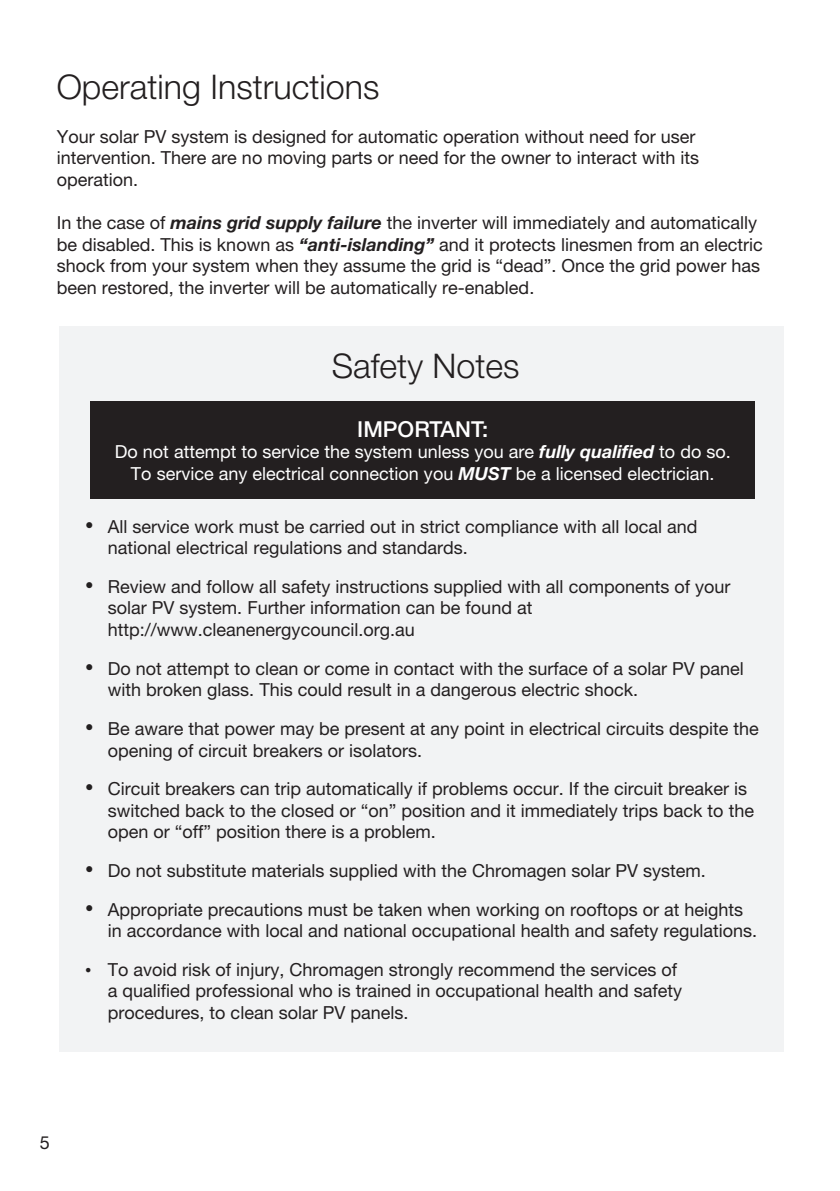
<style>
.page{position:relative;width:840px;height:1191px;background:#fff}
.page>*{position:absolute;margin:0;border:0;box-sizing:border-box;transform-origin:0 0}
.Paragraph_Style_3{font:300 34px "Helvetica Neue LT Pro";color:#231f20}
.t1{font:500 22px "Helvetica Neue LT Pro";color:#fff}
.t2{font:18px/21.6px "Helvetica Neue LT Pro";color:#231f20}
.t3{font:18px/21.6px "Helvetica Neue LT Pro";color:#fff;text-align:center}
.s1{font-weight:700;font-style:italic}
.s2{font-family:"Times New Roman";font-size:24px}
.s3{font-family:"Times New Roman"}
</style>
<div class="page">
<div style="left:59px;top:327px;width:723px;height:725px;background:#f2f3f4"></div>
<div style="left:91px;top:402px;width:663px;height:97px;background:#231f20"></div>
<p class="Paragraph_Style_3" style="left:57px;top:67px;width:324px">Operating Instructions</p>
<p class="t2" style="left:57px;top:125px;width:643px">Your solar PV system is designed for automatic operation without need for user intervention. There are no moving parts or need for the owner to interact with its operation.</p>
<p class="t2" style="left:57px;top:212px;width:707px">In the case of <span class="s1">mains grid supply failure</span> the inverter will immediately and automatically be disabled. This is known as <span class="s1">“anti-islanding”</span> and it protects linesmen from an electric shock from your system when they assume the grid is “dead”. Once the grid power has been restored, the inverter will be automatically re-enabled.</p>
<p class="Paragraph_Style_3" style="left:331px;top:345px;width:189px">Safety Notes</p>
<p class="t1" style="left:357px;top:416px;width:133px">IMPORTANT:</p>
<p class="t3" style="left:115px;top:441px;width:617px">Do not attempt to service the system unless you are <span class="s1">fully qualified</span> to do so.<br>To service any electrical connection you <span class="s1">MUST</span> be a licensed electrician.</p>
<p class="t2" style="left:108px;top:515px;width:591px;text-indent:-23px"><span class="s2">•</span> All service work must be carried out in strict compliance with all local and national electrical regulations and standards.</p>
<p class="t2" style="left:108px;top:575px;width:624px;text-indent:-23px"><span class="s2">•</span> Review and follow all safety instructions supplied with all components of your solar PV system. Further information can be found at http://www.cleanenergycouncil.org.au</p>
<p class="t2" style="left:108px;top:657px;width:637px;text-indent:-23px"><span class="s2">•</span> Do not attempt to clean or come in contact with the surface of a solar PV panel with broken glass. This could result in a dangerous electric shock.</p>
<p class="t2" style="left:108px;top:717px;width:652px;text-indent:-23px"><span class="s2">•</span> Be aware that power may be present at any point in electrical circuits despite the opening of circuit breakers or isolators.</p>
<p class="t2" style="left:108px;top:777px;width:647px;text-indent:-23px"><span class="s2">•</span> Circuit breakers can trip automatically if problems occur. If the circuit breaker is switched back to the closed or “on” position and it immediately trips back to the open or “off” position there is a problem.</p>
<p class="t2" style="left:85px;top:859px;width:622px"><span class="s2">•</span> Do not substitute materials supplied with the Chromagen solar PV system.</p>
<p class="t2" style="left:108px;top:898px;width:650px;text-indent:-23px"><span class="s2">•</span> Appropriate precautions must be taken when working on rooftops or at heights in accordance with local and national occupational health and safety regulations.</p>
<p class="t2" style="left:108px;top:958px;width:575px;text-indent:-23px"><span class="s3">•</span> To avoid risk of injury, Chromagen strongly recommend the services of a qualified professional who is trained in occupational health and safety procedures, to clean solar PV panels.</p>
<p class="t2" style="left:40px;top:1131px;width:12px">5</p>
</div>
